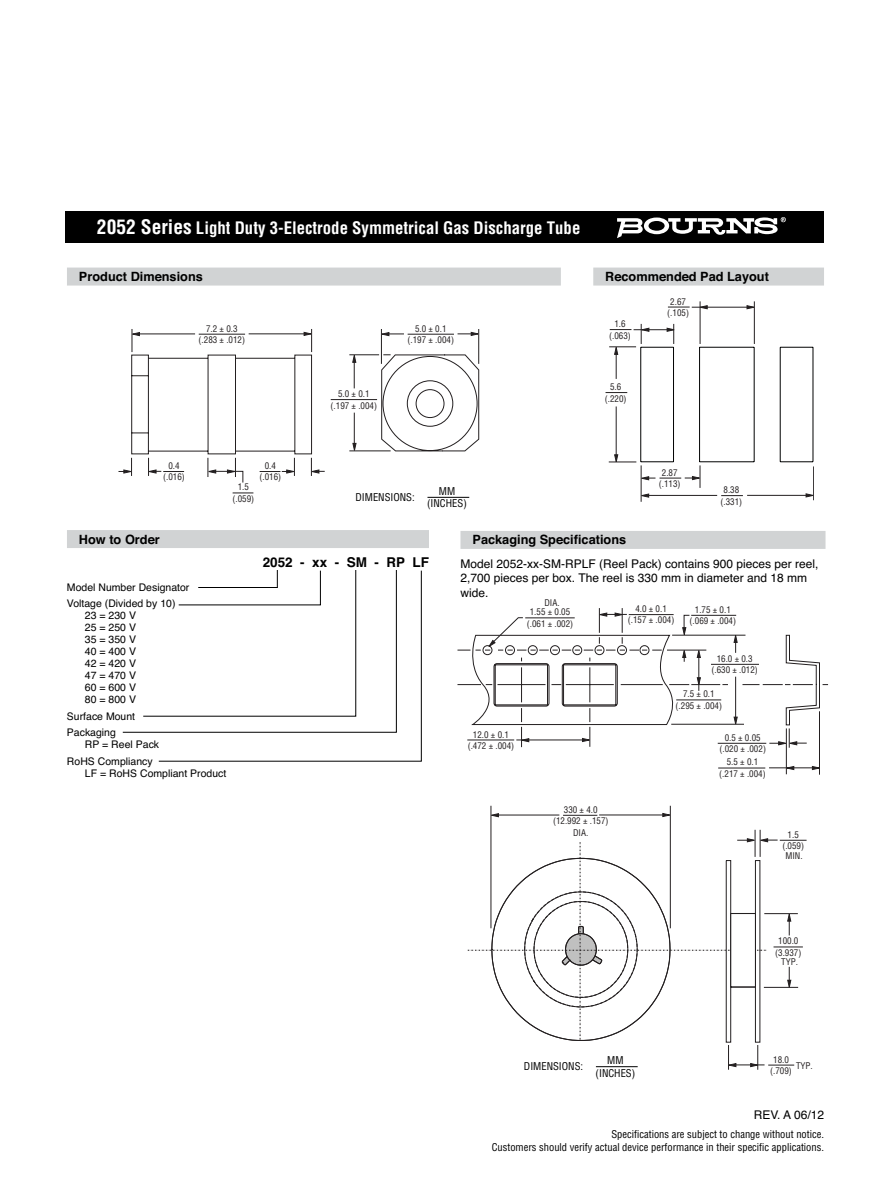
<style>
.page{position:relative;width:891px;height:1188px;background:#fff}
.page>*{position:absolute;margin:0;border:0;box-sizing:border-box;transform-origin:0 0}
.t1{font:700 condensed 16.8px "Helvetica";color:#fff}
.t2{font:700 13.5px "Helvetica";color:#000}
.t3{font:700 12.75px "Helvetica";color:#000}
.t4{font:12px/14.4px "Helvetica";color:#000}
.t5{font:10.5px/12px "Helvetica";color:#000}
.t6{font:condensed 10.5px/12.6px "Helvetica";color:#000;text-align:center}
.t7{font:condensed 9px/11.2px "Helvetica";color:#231f20;text-align:center}
.s1{font-size:19.5px}
</style>
<div class="page">
<div style="left:65px;top:212px;width:759px;height:31px;background:#000"></div>
<div style="left:67px;top:268px;width:494px;height:18px;background:#d1d3d4"></div>
<div style="left:460px;top:531px;width:366px;height:18px;background:#d1d3d4"></div>
<div style="left:67px;top:530px;width:362px;height:18px;background:#d1d3d4"></div>
<svg style="left:122px;top:570px;width:300px;height:192px"></svg>
<svg style="left:233px;top:493px;width:20px;height:1px"></svg>
<svg style="left:118px;top:329px;width:362px;height:154px"></svg>
<hr style="left:786px;top:728px;width:1px;height:46px;background:#231f20">
<svg style="left:458px;top:608px;width:370px;height:140px"></svg>
<hr style="left:718px;top:768px;width:47px;height:1px;background:#231f20">
<hr style="left:819px;top:711px;width:1px;height:64px;background:#231f20">
<svg style="left:785px;top:766px;width:9px;height:4px"></svg>
<svg style="left:812px;top:766px;width:7px;height:4px"></svg>
<hr style="left:769px;top:767px;width:49px;height:1px;background:#231f20">
<hr style="left:670px;top:806px;width:1px;height:122px;background:#231f20">
<svg style="left:490px;top:813px;width:9px;height:4px"></svg>
<svg style="left:662px;top:813px;width:9px;height:4px"></svg>
<hr style="left:497px;top:815px;width:62px;height:1px;background:#231f20">
<hr style="left:599px;top:815px;width:67px;height:1px;background:#231f20">
<hr style="left:491px;top:806px;width:1px;height:122px;background:#231f20">
<hr style="left:563px;top:815px;width:34px;height:1px;background:#231f20">
<svg style="left:467px;top:830px;width:340px;height:240px"></svg>
<hr style="left:735px;top:1065px;width:30px;height:1px;background:#231f20">
<hr style="left:428px;top:497px;width:41px;height:1px;background:#000">
<div style="left:593px;top:268px;width:231px;height:18px;background:#d1d3d4"></div>
<svg style="left:668px;top:307px;width:22px;height:1px"></svg>
<hr style="left:641px;top:465px;width:1px;height:37px;background:#231f20">
<hr style="left:813px;top:466px;width:1px;height:34px;background:#231f20">
<hr style="left:700px;top:301px;width:1px;height:43px;background:#231f20">
<hr style="left:754px;top:301px;width:1px;height:43px;background:#231f20">
<svg style="left:698px;top:305px;width:10px;height:4px"></svg>
<svg style="left:747px;top:305px;width:8px;height:4px"></svg>
<hr style="left:692px;top:307px;width:61px;height:1px;background:#231f20">
<svg style="left:606px;top:324px;width:208px;height:174px"></svg>
<svg style="left:617px;top:217px;width:169px;height:21px"></svg>
<hr style="left:596px;top:1066px;width:42px;height:1px;background:#000">
<h1 class="t1" style="left:97px;top:221px;width:485px"><span class="s1">2052 Series</span> Light Duty 3-Electrode Symmetrical Gas Discharge Tube</h1>
<h3 class="t3" style="left:79px;top:272px;width:125px">Product Dimensions</h3>
<p class="t7" style="left:199px;top:324px;width:48px">7.2 ± 0.3 (.283 ± .012)</p>
<p class="t7" style="left:163px;top:461px;width:23px">0.4 (.016)</p>
<p class="t7" style="left:260px;top:461px;width:23px">0.4 (.016)</p>
<p class="t7" style="left:233px;top:482px;width:23px">1.5 (.059)</p>
<p class="t7" style="left:331px;top:389px;width:48px">5.0 ± 0.1 (.197 ± .004)</p>
<p class="t7" style="left:408px;top:324px;width:48px">5.0 ± 0.1 (.197 ± .004)</p>
<p class="t6" style="left:356px;top:491px;width:61px">DIMENSIONS:</p>
<p class="t6" style="left:427px;top:485px;width:41px">MM (INCHES)</p>
<h3 class="t3" style="left:605px;top:272px;width:165px">Recommended Pad Layout</h3>
<p class="t7" style="left:609px;top:319px;width:23px">1.6 (.063)</p>
<p class="t7" style="left:605px;top:382px;width:23px">5.6 (.220)</p>
<p class="t7" style="left:667px;top:297px;width:23px">2.67 (.105)</p>
<p class="t7" style="left:659px;top:468px;width:23px">2.87 (.113)</p>
<p class="t7" style="left:721px;top:485px;width:23px">8.38 (.331)</p>
<h3 class="t3" style="left:79px;top:534px;width:82px">How to Order</h3>
<p class="t5" style="left:67px;top:580px;width:124px;line-height:16.5px">Model Number Designator<br>Voltage (Divided by 10)</p>
<p class="t5" style="left:85px;top:610px;width:53px;text-align:justify">23 = 230 V 25 = 250 V 35 = 350 V 40 = 400 V 42 = 420 V 47 = 470 V 60 = 600 V 80 = 800 V</p>
<p class="t5" style="left:67px;top:709px;width:70px;line-height:16.5px">Surface Mount<br>Packaging</p>
<p class="t5" style="left:67px;top:737px;width:94px;line-height:16.5px;text-indent:18px">RP = Reel Pack<br>RoHS Compliancy</p>
<p class="t5" style="left:85px;top:768px;width:143px">LF = RoHS Compliant Product</p>
<h2 class="t2" style="left:263px;top:557px;width:168px">2052 - xx - SM - RP LF</h2>
<h3 class="t3" style="left:472px;top:535px;width:155px">Packaging Specifications</h3>
<h3 class="t4" style="left:460px;top:558px;width:360px">Model 2052-xx-SM-RPLF (Reel Pack) contains 900 pieces per reel,<br>2,700 pieces per box. The reel is 330 mm in diameter and 18 mm wide.</h3>
<p class="t7" style="left:544px;top:598px;width:17px">DIA.</p>
<p class="t7" style="left:527px;top:607px;width:48px">1.55 ± 0.05 (.061 ± .002)</p>
<p class="t7" style="left:468px;top:730px;width:48px">12.0 ± 0.1 (.472 ± .004)</p>
<p class="t7" style="left:553px;top:805px;width:57px">330 ± 4.0 (12.992 ± .157)<br>DIA.</p>
<p class="t7" style="left:628px;top:604px;width:48px">4.0 ± 0.1 (.157 ± .004)</p>
<p class="t7" style="left:690px;top:605px;width:48px">1.75 ± 0.1 (.069 ± .004)</p>
<p class="t7" style="left:711px;top:654px;width:48px">16.0 ± 0.3 (.630 ± .012)</p>
<p class="t7" style="left:676px;top:689px;width:48px">7.5 ± 0.1 (.295 ± .004)</p>
<p class="t7" style="left:719px;top:733px;width:48px">0.5 ± 0.05 (.020 ± .002)</p>
<p class="t7" style="left:719px;top:757px;width:48px">5.5 ± 0.1 (.217 ± .004)</p>
<p class="t7" style="left:782px;top:830px;width:23px">1.5 (.059)</p>
<p class="t7" style="left:785px;top:851px;width:19px">MIN.</p>
<p class="t7" style="left:775px;top:936px;width:28px">100.0 (3.937)</p>
<p class="t7" style="left:781px;top:957px;width:18px">TYP.</p>
<p class="t6" style="left:524px;top:1061px;width:61px">DIMENSIONS:</p>
<p class="t6" style="left:596px;top:1055px;width:41px">MM (INCHES)</p>
<p class="t7" style="left:770px;top:1054px;width:23px">18.0 (.709)</p>
<p class="t7" style="left:796px;top:1060px;width:18px">TYP.</p>
<h3 class="t4" style="left:754px;top:1109px;width:72px">REV. A 06/12</h3>
<p class="t6" style="left:492px;top:1129px;width:334px;text-align:right">Specifications are subject to change without notice.<br>Customers should verify actual device performance in their specific applications.</p>
</div>
